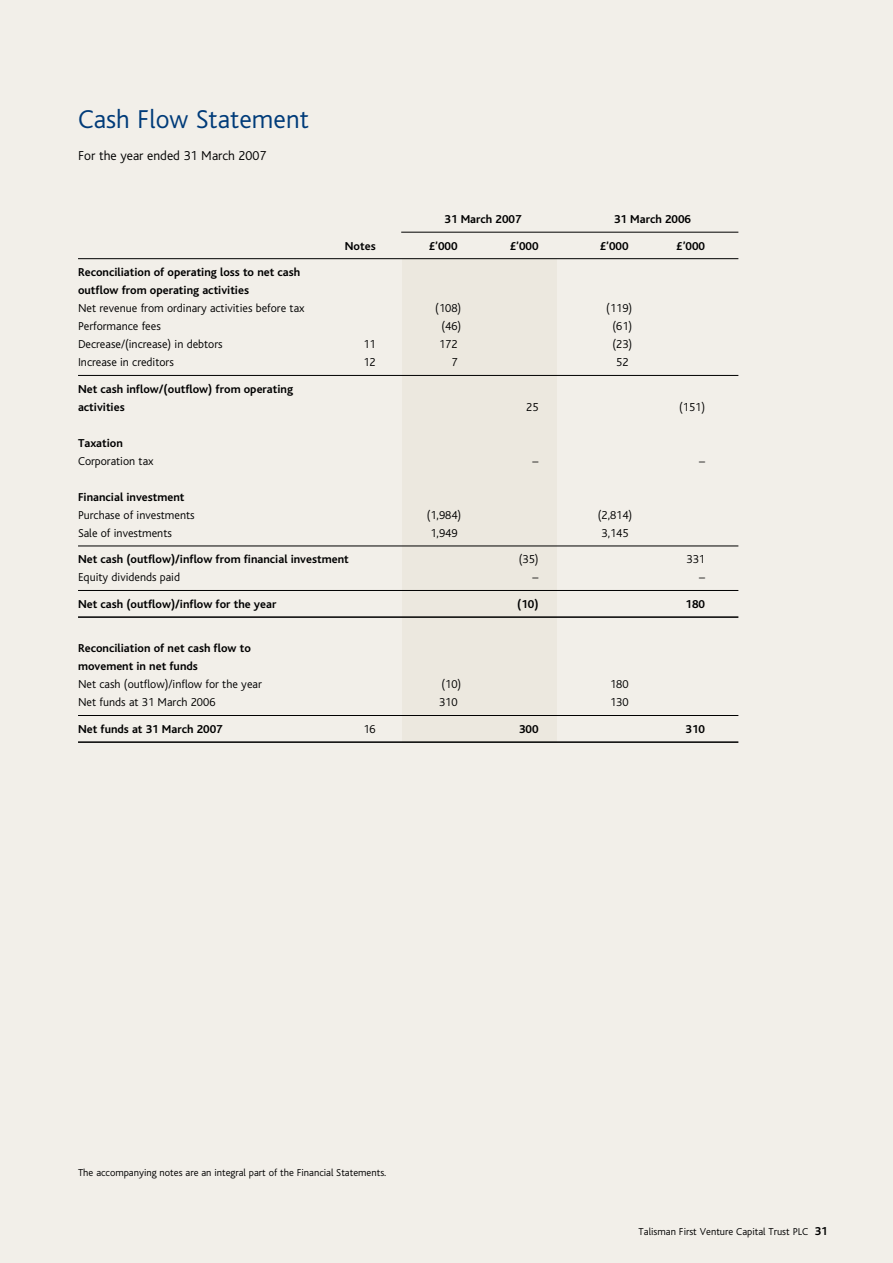
<style>
.page{position:relative;width:893px;height:1263px;background:#f2efe9}
.page>*{position:absolute;margin:0;border:0;box-sizing:border-box;transform-origin:0 0}
.t1{font:300 27px "Bliss";color:#003b79}
.t2{font:300 13.5px "Bliss";color:#000}
.t3{font:700 12px/18px "Bliss";color:#000}
.t4{font:300 12px "Bliss";color:#000}
.t5{font:300 10.5px "Bliss";color:#000}
.s1{font-weight:700;font-size:12px}
</style>
<div class="page">
<div style="left:402px;top:259px;width:154px;height:483px;background:#ece8df"></div>
<hr style="left:401px;top:232px;width:337px;height:1px;background:#000">
<hr style="left:78px;top:258px;width:660px;height:1px;background:#000">
<hr style="left:78px;top:375px;width:660px;height:1px;background:#000">
<hr style="left:78px;top:546px;width:660px;height:1px;background:#000">
<hr style="left:78px;top:590px;width:660px;height:1px;background:#000">
<hr style="left:78px;top:616px;width:660px;height:2px;background:#000">
<hr style="left:78px;top:715px;width:660px;height:1px;background:#000">
<hr style="left:78px;top:741px;width:660px;height:2px;background:#000">
<h1 class="t1" style="left:78px;top:105px;width:232px">Cash Flow Statement</h1>
<p class="t2" style="left:78px;top:148px;width:190px">For the year ended 31 March 2007</p>
<p class="t3" style="left:445px;top:211px;width:78px">31 March 2007</p>
<p class="t3" style="left:614px;top:211px;width:78px">31 March 2006</p>
<p class="t3" style="left:345px;top:237px;width:32px">Notes</p>
<p class="t3" style="left:429px;top:237px;width:30px">£’000</p>
<p class="t3" style="left:510px;top:237px;width:30px">£’000</p>
<p class="t3" style="left:600px;top:237px;width:30px">£’000</p>
<p class="t3" style="left:676px;top:237px;width:30px">£’000</p>
<p class="t3" style="left:78px;top:264px;width:224px">Reconciliation of operating loss to net cash outflow from operating activities</p>
<p class="t4" style="left:78px;top:302px;width:228px">Net revenue from ordinary activities before tax</p>
<p class="t4" style="left:435px;top:302px;width:27px">(108)</p>
<p class="t4" style="left:606px;top:302px;width:27px">(119)</p>
<p class="t4" style="left:78px;top:320px;width:84px">Performance fees</p>
<p class="t4" style="left:441px;top:320px;width:21px">(46)</p>
<p class="t4" style="left:612px;top:320px;width:21px">(61)</p>
<p class="t4" style="left:78px;top:338px;width:146px">Decrease/(increase) in debtors</p>
<p class="t4" style="left:363px;top:338px;width:14px">11</p>
<p class="t4" style="left:439px;top:338px;width:20px">172</p>
<p class="t4" style="left:612px;top:338px;width:21px">(23)</p>
<p class="t4" style="left:78px;top:356px;width:97px">Increase in creditors</p>
<p class="t4" style="left:363px;top:356px;width:14px">12</p>
<p class="t4" style="left:451px;top:356px;width:8px">7</p>
<p class="t4" style="left:616px;top:356px;width:14px">52</p>
<p class="t3" style="left:78px;top:380px;width:217px">Net cash inflow/(outflow) from operating activities</p>
<p class="t4" style="left:526px;top:401px;width:14px">25</p>
<p class="t4" style="left:679px;top:401px;width:27px">(151)</p>
<p class="t3" style="left:78px;top:434px;width:46px">Taxation</p>
<p class="t4" style="left:78px;top:455px;width:77px">Corporation tax</p>
<p class="t4" style="left:533px;top:455px;width:7px">–</p>
<p class="t4" style="left:699px;top:455px;width:7px">–</p>
<p class="t3" style="left:78px;top:488px;width:108px">Financial investment</p>
<p class="t4" style="left:78px;top:509px;width:118px">Purchase of investments</p>
<p class="t4" style="left:427px;top:509px;width:36px">(1,984)</p>
<p class="t4" style="left:598px;top:509px;width:36px">(2,814)</p>
<p class="t4" style="left:78px;top:527px;width:95px">Sale of investments</p>
<p class="t4" style="left:430px;top:527px;width:29px">1,949</p>
<p class="t4" style="left:601px;top:527px;width:29px">3,145</p>
<p class="t3" style="left:78px;top:551px;width:272px">Net cash (outflow)/inflow from financial investment</p>
<p class="t4" style="left:519px;top:553px;width:21px">(35)</p>
<p class="t4" style="left:686px;top:553px;width:20px">331</p>
<p class="t4" style="left:78px;top:571px;width:104px">Equity dividends paid</p>
<p class="t4" style="left:533px;top:571px;width:7px">–</p>
<p class="t4" style="left:699px;top:571px;width:7px">–</p>
<p class="t3" style="left:78px;top:595px;width:200px">Net cash (outflow)/inflow for the year</p>
<p class="t3" style="left:517px;top:595px;width:23px">(10)</p>
<p class="t3" style="left:686px;top:595px;width:21px">180</p>
<p class="t3" style="left:78px;top:640px;width:174px">Reconciliation of net cash flow to movement in net funds</p>
<p class="t4" style="left:78px;top:678px;width:185px">Net cash (outflow)/inflow for the year</p>
<p class="t4" style="left:441px;top:678px;width:21px">(10)</p>
<p class="t4" style="left:610px;top:678px;width:20px">180</p>
<p class="t4" style="left:78px;top:696px;width:139px">Net funds at 31 March 2006</p>
<p class="t4" style="left:439px;top:696px;width:20px">310</p>
<p class="t4" style="left:610px;top:696px;width:20px">130</p>
<p class="t3" style="left:78px;top:720px;width:146px">Net funds at 31 March 2007</p>
<p class="t4" style="left:363px;top:723px;width:14px">16</p>
<p class="t3" style="left:519px;top:720px;width:21px">300</p>
<p class="t3" style="left:686px;top:720px;width:21px">310</p>
<p class="t5" style="left:78px;top:1167px;width:310px">The accompanying notes are an integral part of the Financial Statements.</p>
<p class="t5" style="left:639px;top:1226px;width:191px">Talisman First Venture Capital Trust PLC <span class="s1">31</span></p>
</div>
